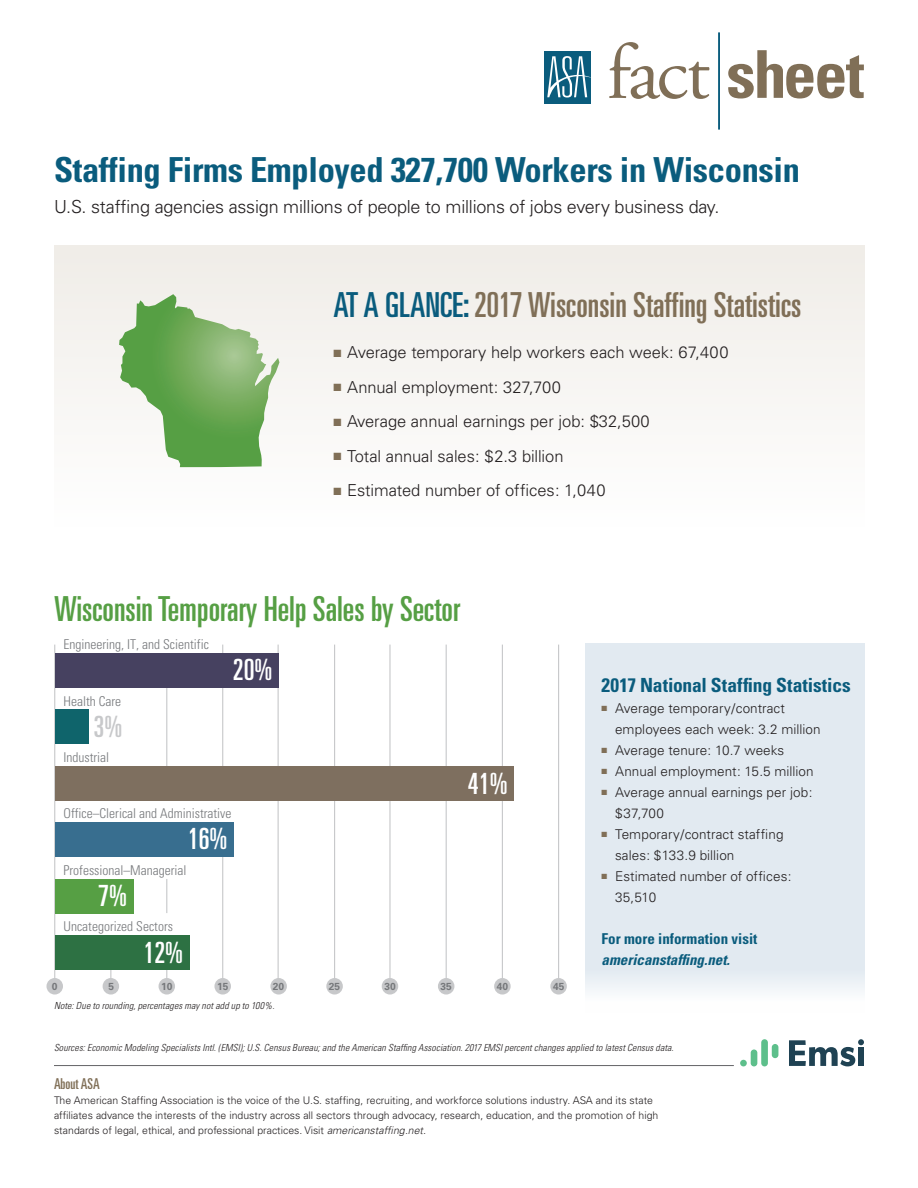
<style>
.page{position:relative;width:918px;height:1188px;background:#fff}
.page>*{position:absolute;margin:0;border:0;box-sizing:border-box;transform-origin:0 0}
.t1{font:700 condensed 66px "Univers";letter-spacing:-.03em;color:#806f57}
.Main_headline{font:700 condensed 34.5px "Univers";letter-spacing:-.01em;color:#0a5c7d}
.At_a_glance_header{font:ultra-condensed 34.5px "Univers";color:#806f57}
.Chart_Header{font:ultra-condensed 34.5px "Univers";color:#569f44}
.t2{font:ultra-condensed 29.25px "Univers";color:#fff}
.t3{font:ultra-condensed 29.25px "Univers";color:#c7c8ca}
.t4{font:700 condensed 19.5px "Univers";letter-spacing:-.005em;color:#0a5c7d}
.Final_Intro_copy{font:300 18px "Univers";letter-spacing:-.01em;color:#231f20}
.Bullets{font:300 16.5px "Univers";letter-spacing:-.005em;color:#231f20}
.t5{font:700 condensed 15px "Univers";color:#0a5c7d}
.t6{font:italic 700 condensed 15px "Univers";color:#0a5c7d}
.t7{font:ultra-condensed 15px "Univers";color:#806f57}
.t8{font:300 13.5px/21px "Univers";letter-spacing:.005em;color:#231f20}
.t9{font:300 condensed 13.5px "Univers";color:#76787b}
.t10{font:300 10.5px/15px "Univers";color:#231f20}
.t11{font:700 10.2px "Univers";color:#76787b}
.t12{font:italic 300 condensed 9.75px "Univers";letter-spacing:.015em;color:#231f20}
.s1{font-family:"Adobe Garamond Pro";font-weight:400;font-stretch:normal;font-size:78px}
.s2{color:#0a5c7d}
.s3{color:#806f57}
.s4{font-style:italic}
</style>
<div class="page">
<hr style="left:54px;top:645px;width:1px;height:336px;background:#c7c8ca">
<div style="left:46px;top:978px;width:17px;height:17px;background:#c7c8ca;border-radius:50%"></div>
<hr style="left:222px;top:841px;width:1px;height:140px;background:#c7c8ca">
<hr style="left:222px;top:645px;width:1px;height:132px;background:#c7c8ca">
<div style="left:214px;top:978px;width:17px;height:17px;background:#c7c8ca;border-radius:50%"></div>
<hr style="left:166px;top:943px;width:1px;height:38px;background:#c7c8ca">
<hr style="left:166px;top:879px;width:1px;height:34px;background:#c7c8ca">
<hr style="left:166px;top:659px;width:1px;height:114px;background:#c7c8ca">
<div style="left:159px;top:978px;width:16px;height:17px;background:#c7c8ca;border-radius:50%"></div>
<hr style="left:110px;top:945px;width:1px;height:36px;background:#c7c8ca">
<div style="left:103px;top:978px;width:16px;height:17px;background:#c7c8ca;border-radius:50%"></div>
<hr style="left:278px;top:645px;width:1px;height:336px;background:#c7c8ca">
<div style="left:270px;top:978px;width:17px;height:17px;background:#c7c8ca;border-radius:50%"></div>
<hr style="left:334px;top:645px;width:1px;height:336px;background:#c7c8ca">
<div style="left:326px;top:978px;width:17px;height:17px;background:#c7c8ca;border-radius:50%"></div>
<hr style="left:558px;top:645px;width:1px;height:336px;background:#c7c8ca">
<div style="left:550px;top:978px;width:17px;height:17px;background:#c7c8ca;border-radius:50%"></div>
<hr style="left:502px;top:645px;width:1px;height:336px;background:#c7c8ca">
<div style="left:494px;top:978px;width:17px;height:17px;background:#c7c8ca;border-radius:50%"></div>
<hr style="left:446px;top:645px;width:1px;height:336px;background:#c7c8ca">
<div style="left:438px;top:978px;width:16px;height:17px;background:#c7c8ca;border-radius:50%"></div>
<hr style="left:389px;top:645px;width:2px;height:336px;background:#c7c8ca">
<div style="left:382px;top:978px;width:16px;height:17px;background:#c7c8ca;border-radius:50%"></div>
<div style="left:55px;top:935px;width:134px;height:35px;background:#2d7143"></div>
<div style="left:55px;top:879px;width:78px;height:34px;background:#569f44"></div>
<div style="left:55px;top:822px;width:179px;height:35px;background:#386e8f"></div>
<div style="left:55px;top:766px;width:459px;height:34px;background:#7e6f5f"></div>
<div style="left:55px;top:709px;width:33px;height:35px;background:#0f646b"></div>
<div style="left:55px;top:653px;width:223px;height:34px;background:#464160"></div>
<hr style="left:54px;top:1065px;width:680px;height:1px;background:#636366">
<svg style="left:789px;top:1039px;width:75px;height:27px"></svg>
<div style="left:751px;top:1050px;width:6px;height:16px;background:#5dbf8b;border-radius:3px"></div>
<div style="left:761px;top:1039px;width:7px;height:27px;background:#5dbf8b;border-radius:3px"></div>
<div style="left:740px;top:1060px;width:7px;height:6px;background:#5dbf8b;border-radius:50%"></div>
<div style="left:772px;top:1044px;width:6px;height:14px;background:#5dbf8b;border-radius:3px"></div>
<hr style="left:718px;top:32px;width:2px;height:98px;background:#0a5c7d">
<div style="left:544px;top:51px;width:47px;height:53px;background:#0a5c7d"></div>
<svg style="left:547px;top:56px;width:44px;height:42px"></svg>
<div style="left:585px;top:644px;width:279px;height:369px;background:#e2eaf1"></div>
<div style="left:54px;top:246px;width:810px;height:281px;background:#f7f5f3"></div>
<svg style="left:119px;top:294px;width:160px;height:173px"></svg>
<h1 class="t1" style="left:607px;top:34px;width:259px"><span class="s1">fact</span> sheet</h1>
<p class="Main_headline" style="left:54px;top:148px;width:748px">Staffing Firms Employed 327,700 Workers in Wisconsin</p>
<p class="Final_Intro_copy" style="left:54px;top:195px;width:667px">U.S. staffing agencies assign millions of people to millions of jobs every business day.</p>
<p class="At_a_glance_header" style="left:334px;top:285px;width:469px"><span class="s2">AT A GLANCE:</span> 2017 Wisconsin Staffing Statistics</p>
<p class="Bullets" style="left:334px;top:343px;width:397px"><span class="s3">■</span> Average temporary help workers each week: 67,400</p>
<p class="Bullets" style="left:334px;top:377px;width:229px"><span class="s3">■</span> Annual employment: 327,700</p>
<p class="Bullets" style="left:334px;top:412px;width:318px"><span class="s3">■</span> Average annual earnings per job: $32,500</p>
<p class="Bullets" style="left:334px;top:446px;width:231px"><span class="s3">■</span> Total annual sales: $2.3 billion</p>
<p class="Bullets" style="left:334px;top:481px;width:274px"><span class="s3">■</span> Estimated number of offices: 1,040</p>
<p class="Chart_Header" style="left:54px;top:589px;width:408px">Wisconsin Temporary Help Sales by Sector</p>
<p class="t9" style="left:64px;top:636px;width:147px">Engineering, IT, and Scientific</p>
<p class="t9" style="left:64px;top:693px;width:59px">Health Care</p>
<p class="t3" style="left:93px;top:710px;width:30px">3%</p>
<p class="t9" style="left:64px;top:749px;width:47px">Industrial</p>
<p class="t2" style="left:233px;top:653px;width:41px">20%</p>
<p class="t9" style="left:64px;top:806px;width:169px">Office–Clerical and Administrative</p>
<p class="t2" style="left:188px;top:822px;width:41px">16%</p>
<p class="t9" style="left:64px;top:862px;width:124px">Professional–Managerial</p>
<p class="t2" style="left:98px;top:879px;width:30px">7%</p>
<p class="t9" style="left:64px;top:918px;width:111px">Uncategorized Sectors</p>
<p class="t2" style="left:143px;top:936px;width:41px">12%</p>
<p class="t2" style="left:468px;top:767px;width:41px">41%</p>
<p class="t11" style="left:52px;top:980px;width:7px">0</p>
<p class="t11" style="left:108px;top:980px;width:7px">5</p>
<p class="t11" style="left:161px;top:980px;width:13px">10</p>
<p class="t11" style="left:217px;top:980px;width:13px">15</p>
<p class="t11" style="left:273px;top:980px;width:13px">20</p>
<p class="t11" style="left:329px;top:980px;width:13px">25</p>
<p class="t11" style="left:384px;top:980px;width:13px">30</p>
<p class="t11" style="left:441px;top:980px;width:13px">35</p>
<p class="t11" style="left:497px;top:980px;width:13px">40</p>
<p class="t11" style="left:553px;top:980px;width:13px">45</p>
<h3 class="t4" style="left:602px;top:673px;width:251px">2017 National Staffing Statistics</h3>
<p class="t8" style="left:615px;top:698px;width:207px;text-indent:-14px"><span class="s3">■</span> Average temporary/contract employees each week: 3.2 million</p>
<p class="t8" style="left:602px;top:740px;width:184px"><span class="s3">■</span> Average tenure: 10.7 weeks</p>
<p class="t8" style="left:602px;top:761px;width:214px"><span class="s3">■</span> Annual employment: 15.5 million</p>
<p class="t8" style="left:615px;top:782px;width:199px;text-indent:-14px"><span class="s3">■</span> Average annual earnings per job: $37,700</p>
<p class="t8" style="left:615px;top:824px;width:170px;text-indent:-14px"><span class="s3">■</span> Temporary/contract staffing sales: $133.9 billion</p>
<p class="t8" style="left:615px;top:866px;width:178px;text-indent:-14px"><span class="s3">■</span> Estimated number of offices:<br>35,510</p>
<h3 class="t5" style="left:602px;top:929px;width:157px">For more information visit</h3>
<h3 class="t6" style="left:602px;top:950px;width:130px">americanstaffing.net.</h3>
<p class="t12" style="left:54px;top:1000px;width:222px">Note: Due to rounding, percentages may not add up to 100%.</p>
<p class="t12" style="left:54px;top:1042px;width:621px">Sources: Economic Modeling Specialists Intl. (EMSI); U.S. Census Bureau; and the American Staffing Association. 2017 EMSI percent changes applied to latest Census data.</p>
<h3 class="t7" style="left:54px;top:1075px;width:47px">About ASA</h3>
<p class="t10" style="left:54px;top:1092px;width:606px">The American Staffing Association is the voice of the U.S. staffing, recruiting, and workforce solutions industry. ASA and its state affiliates advance the interests of the industry across all sectors through advocacy, research, education, and the promotion of high standards of legal, ethical, and professional practices. Visit <span class="s4">americanstaffing.net.</span></p>
</div>
